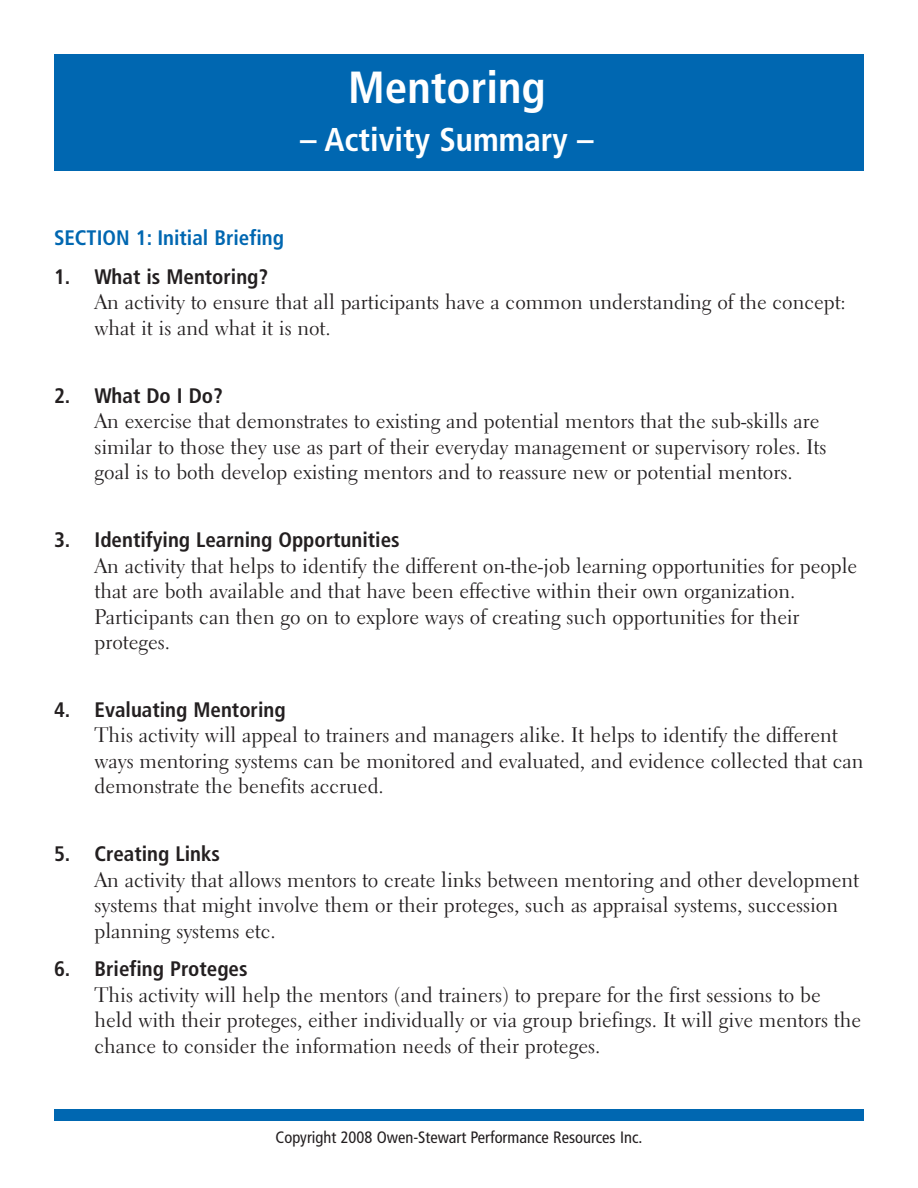
<style>
.page{position:relative;width:918px;height:1188px;background:#fff}
.page>*{position:absolute;margin:0;border:0;box-sizing:border-box;transform-origin:0 0}
.t1{font:700 condensed 45px "Frutiger";color:#fff}
.t2{font:700 condensed 33px "Frutiger";color:#fff}
.t3{font:21px/25.5px "Electra LH";color:#231f20}
.t4{font:700 condensed 21px "Frutiger";color:#231f20}
.t5{font:700 condensed 21px "Frutiger";color:#0067b1}
.t6{font:condensed 16.5px "Frutiger";color:#231f20}
</style>
<div class="page">
<div style="left:54px;top:54px;width:810px;height:117px;background:#0067b1"></div>
<div style="left:54px;top:1109px;width:810px;height:11px;background:#0067b1"></div>
<h1 class="t1" style="left:348px;top:65px;width:199px">Mentoring</h1>
<h2 class="t2" style="left:300px;top:123px;width:295px">– Activity Summary –</h2>
<p class="t5" style="left:54px;top:228px;width:232px">SECTION 1: Initial Briefing</p>
<p class="t4" style="left:54px;top:266px;width:216px">1. What is Mentoring?</p>
<p class="t3" style="left:95px;top:290px;width:753px">An activity to ensure that all participants have a common understanding of the concept: what it is and what it is not.</p>
<p class="t4" style="left:54px;top:385px;width:170px">2. What Do I Do?</p>
<p class="t3" style="left:95px;top:409px;width:733px">An exercise that demonstrates to existing and potential mentors that the sub-skills are similar to those they use as part of their everyday management or supervisory roles. Its goal is to both develop existing mentors and to reassure new or potential mentors.</p>
<p class="t4" style="left:54px;top:530px;width:347px">3. Identifying Learning Opportunities</p>
<p class="t3" style="left:95px;top:554px;width:764px">An activity that helps to identify the different on-the-job learning opportunities for people that are both available and that have been effective within their own organization.<br>Participants can then go on to explore ways of creating such opportunities for their proteges.</p>
<p class="t4" style="left:54px;top:700px;width:233px">4. Evaluating Mentoring</p>
<p class="t3" style="left:95px;top:724px;width:770px">This activity will appeal to trainers and managers alike. It helps to identify the different ways mentoring systems can be monitored and evaluated, and evidence collected that can demonstrate the benefits accrued.</p>
<p class="t4" style="left:54px;top:844px;width:168px">5. Creating Links</p>
<p class="t3" style="left:95px;top:868px;width:766px">An activity that allows mentors to create links between mentoring and other development systems that might involve them or their proteges, such as appraisal systems, succession planning systems etc.</p>
<p class="t4" style="left:54px;top:959px;width:195px">6. Briefing Proteges</p>
<p class="t3" style="left:95px;top:983px;width:768px">This activity will help the mentors (and trainers) to prepare for the first sessions to be held with their proteges, either individually or via group briefings. It will give mentors the chance to consider the information needs of their proteges.</p>
<p class="t6" style="left:276px;top:1130px;width:368px">Copyright 2008 Owen-Stewart Performance Resources Inc.</p>
</div>
